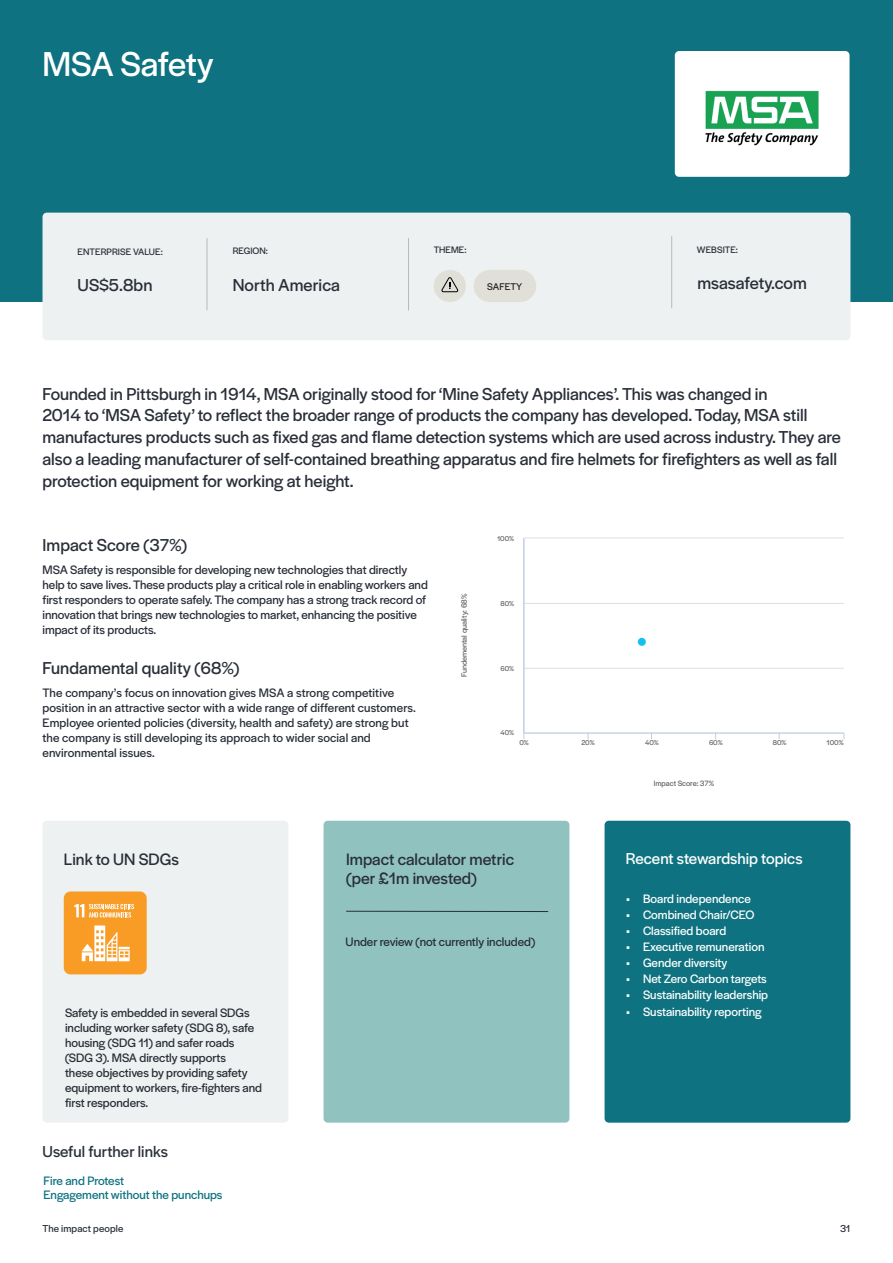
<style>
.page{position:relative;width:893px;height:1263px;background:#fff}
.page>*{position:absolute;margin:0;border:0;box-sizing:border-box;transform-origin:0 0}
.t1{font:36px "Halyard Display";letter-spacing:-.01em;color:#fff}
.t2{font:18px/21.8px "Halyard Display";color:#292e38}
.t3{font:17.25px/19.5px "Halyard Display";color:#292e38}
.t4{font:16.5px "Halyard Display";color:#fff}
.t5{font:16.5px "Halyard Display";letter-spacing:.005em;color:#292e38}
.t6{font:12.75px/15px "Halyard Display";color:#292e38}
.t7{font:12.75px "Halyard Display";color:#fff}
.t8{font:12.75px/14.2px "Halyard Display";color:#0e7280}
.t9{font:10.5px "Halyard Display";letter-spacing:.01em;color:#292e38}
.t10{font:10.2px "Halyard Display";letter-spacing:.005em;color:#231f20}
.t11{font:9.75px "Halyard Display";letter-spacing:.005em;color:#292e38}
.t12{font:7.95px "Halyard Display";color:#5d6162}
.t13{font:7.35px "Halyard Display";letter-spacing:-.005em;color:#5d6162}
</style>
<div class="page">
<div style="left:0;top:0;width:893px;height:302px;background:#0e7280"></div>
<div style="left:43px;top:213px;width:807px;height:127px;background:#eef1f1;border-radius:4px"></div>
<div style="left:43px;top:821px;width:245px;height:302px;background:#eef1f1;border-radius:4px"></div>
<div style="left:605px;top:821px;width:245px;height:302px;background:#0e7280;border-radius:4px"></div>
<div style="left:324px;top:821px;width:245px;height:302px;background:#90c3c0;border-radius:4px"></div>
<div style="left:675px;top:51px;width:174px;height:126px;background:#fff;border-radius:4px"></div>
<hr style="left:207px;top:238px;width:1px;height:72px;background:#b7b9bc">
<hr style="left:408px;top:238px;width:1px;height:72px;background:#b7b9bc">
<hr style="left:671px;top:236px;width:1px;height:72px;background:#b7b9bc">
<div style="left:64px;top:891px;width:83px;height:83px;background:#f89c26;border-radius:7px"></div>
<svg style="left:74px;top:904px;width:60px;height:13px"></svg>
<svg style="left:82px;top:925px;width:48px;height:36px"></svg>
<hr style="left:346px;top:911px;width:202px;height:1px;background:#292e38">
<hr style="left:524px;top:668px;width:320px;height:1px;background:#dedfdf">
<hr style="left:524px;top:603px;width:320px;height:1px;background:#dedfdf">
<hr style="left:524px;top:538px;width:320px;height:1px;background:#dedfdf">
<hr style="left:524px;top:733px;width:320px;height:1px;background:#bfcee5">
<hr style="left:523px;top:538px;width:1px;height:195px;background:#bfcee5">
<div style="left:638px;top:638px;width:8px;height:8px;background:#15c0f1;border-radius:50%"></div>
<img style="left:705px;top:90px;width:114px;height:56px">
<div style="left:474px;top:270px;width:62px;height:32px;background:#e0e0d8;border-radius:16px"></div>
<div style="left:434px;top:270px;width:32px;height:32px;background:#e0e0d8;border-radius:50%"></div>
<svg style="left:441px;top:277px;width:17px;height:15px"></svg>
<h1 class="t1" style="left:43px;top:39px;width:173px">MSA Safety</h1>
<p class="t11" style="left:78px;top:245px;width:87px">ENTERPRISE VALUE:</p>
<p class="t11" style="left:233px;top:244px;width:37px">REGION:</p>
<p class="t11" style="left:434px;top:243px;width:34px">THEME:</p>
<p class="t11" style="left:697px;top:242px;width:43px">WEBSITE:</p>
<h2 class="t2" style="left:78px;top:274px;width:76px">US$5.8bn</h2>
<h2 class="t2" style="left:233px;top:273px;width:109px">North America</h2>
<h2 class="t2" style="left:697px;top:271px;width:111px">msasafety.com</h2>
<p class="t10" style="left:487px;top:279px;width:37px">SAFETY</p>
<p class="t2" style="left:43px;top:382px;width:800px">Founded in Pittsburgh in 1914, MSA originally stood for ‘Mine Safety Appliances’. This was changed in<br>2014 to ‘MSA Safety’ to reflect the broader range of products the company has developed. Today, MSA still manufactures products such as fixed gas and flame detection systems which are used across industry. They are also a leading manufacturer of self-contained breathing apparatus and fire helmets for firefighters as well as fall protection equipment for working at height.</p>
<h2 class="t2" style="left:43px;top:533px;width:146px">Impact Score (37%)</h2>
<p class="t6" style="left:43px;top:562px;width:387px">MSA Safety is responsible for developing new technologies that directly help to save lives. These products play a critical role in enabling workers and first responders to operate safely. The company has a strong track record of innovation that brings new technologies to market, enhancing the positive impact of its products.</p>
<h2 class="t2" style="left:43px;top:656px;width:198px">Fundamental quality (68%)</h2>
<p class="t6" style="left:43px;top:685px;width:375px">The company’s focus on innovation gives MSA a strong competitive position in an attractive sector with a wide range of different customers.<br>Employee oriented policies (diversity, health and safety) are strong but the company is still developing its approach to wider social and environmental issues.</p>
<p class="t12" style="left:459px;top:677px;width:85px;rotate:-90deg">Fundemental quality: 68%</p>
<p class="t13" style="left:497px;top:533px;width:19px">100%</p>
<p class="t13" style="left:501px;top:598px;width:15px">80%</p>
<p class="t13" style="left:500px;top:663px;width:15px">60%</p>
<p class="t13" style="left:500px;top:728px;width:15px">40%</p>
<p class="t13" style="left:519px;top:738px;width:11px">0%</p>
<p class="t13" style="left:581px;top:738px;width:15px">20%</p>
<p class="t13" style="left:645px;top:738px;width:15px">40%</p>
<p class="t13" style="left:709px;top:738px;width:15px">60%</p>
<p class="t13" style="left:773px;top:738px;width:15px">80%</p>
<p class="t13" style="left:826px;top:738px;width:19px">100%</p>
<p class="t12" style="left:654px;top:778px;width:62px">Impact Score: 37%</p>
<h3 class="t3" style="left:64px;top:848px;width:116px">Link to UN SDGs</h3>
<p class="t4" style="left:626px;top:847px;width:178px">Recent stewardship topics</p>
<h3 class="t3" style="left:346px;top:848px;width:169px">Impact calculator metric (per £1m invested)</h3>
<p class="t6" style="left:65px;top:1004px;width:199px">Safety is embedded in several SDGs including worker safety (SDG 8), safe housing (SDG 11) and safer roads (SDG 3). MSA directly supports<br>these objectives by providing safety equipment to workers, fire-fighters and first responders.</p>
<p class="t5" style="left:43px;top:1140px;width:127px">Useful further links</p>
<p class="t8" style="left:43px;top:1172px;width:181px">Fire and Protest<br>Engagement without the punchups</p>
<p class="t6" style="left:346px;top:933px;width:191px">Under review (not currently included)</p>
<p class="t7" style="left:626px;top:890px;width:126px">• Board independence</p>
<p class="t7" style="left:626px;top:906px;width:130px">• Combined Chair/CEO</p>
<p class="t7" style="left:626px;top:922px;width:102px">• Classified board</p>
<p class="t7" style="left:626px;top:938px;width:140px">• Executive remuneration</p>
<p class="t7" style="left:626px;top:954px;width:103px">• Gender diversity</p>
<p class="t7" style="left:626px;top:970px;width:142px">• Net Zero Carbon targets</p>
<p class="t7" style="left:626px;top:986px;width:144px">• Sustainability leadership</p>
<p class="t7" style="left:626px;top:1002px;width:137px">• Sustainability reporting</p>
<p class="t9" style="left:43px;top:1221px;width:82px">The impact people</p>
<p class="t9" style="left:840px;top:1221px;width:12px">31</p>
</div>
